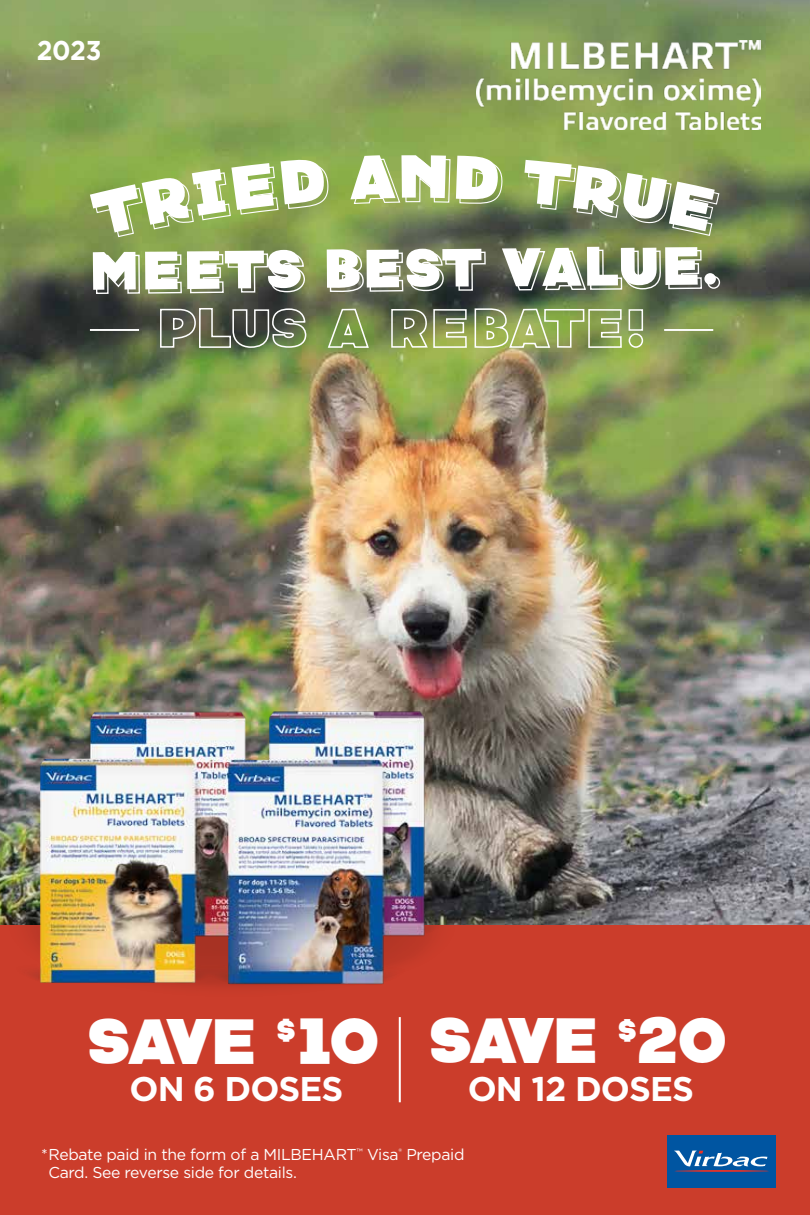
<style>
.page{position:relative;width:810px;height:1215px;background:#fff}
.page>*{position:absolute;margin:0;border:0;box-sizing:border-box;transform-origin:0 0}
.t1{font:48.15px "Neretto Sans";color:#fff}
.t2{font:47.25px "Neretto Sans";letter-spacing:-.1em;color:#fff}
.t3{font:700 34.2px "Gotham";letter-spacing:-.025em;color:#fff}
.t4{font:700 27.22px "Gotham";color:#fff;scale:.93 1}
.t5{font:20.7px "Neretto Sans";color:#fff}
.t6{font:20.25px "Neretto Sans";color:#fff}
.t7{font:15.75px/18px "Gotham";letter-spacing:-.02em;color:#fff}
</style>
<div class="page">
<img style="left:0;top:0;width:810px;height:926px">
<div style="left:0;top:926px;width:810px;height:289px;background:#cb3d2b"></div>
<div style="left:667px;top:1135px;width:109px;height:53px;background:#0055a1"></div>
<hr style="left:674px;top:1170px;width:95px;height:2px;background:#ee3124;border-radius:50%">
<svg style="left:674px;top:1151px;width:94px;height:16px"></svg>
<img style="left:476px;top:40px;width:285px;height:90px">
<hr style="left:90px;top:329px;width:49px;height:2px;background:#fff">
<svg style="left:281px;top:155px;width:44px;height:3px"></svg>
<svg style="left:350px;top:155px;width:96px;height:3px"></svg>
<svg style="left:456px;top:155px;width:43px;height:3px"></svg>
<svg style="left:93px;top:158px;width:627px;height:80px"></svg>
<svg style="left:93px;top:252px;width:2px;height:38px"></svg>
<svg style="left:502px;top:247px;width:156px;height:2px"></svg>
<svg style="left:665px;top:247px;width:33px;height:2px"></svg>
<img style="left:95px;top:249px;width:626px;height:351px">
<img style="left:0;top:847px;width:471px;height:79px">
<img style="left:11px;top:683px;width:446px;height:304px">
<hr style="left:399px;top:1017px;width:2px;height:85px;background:#fff">
<h3 class="t4" style="left:37px;top:32px;width:71px">2023</h3>
<h2 class="t2" style="left:86px;top:1020px;width:176px">SAVE</h2>
<h3 class="t5" style="left:277px;top:1021px;width:21px">$</h3>
<h1 class="t1" style="left:294px;top:1019px;width:88px">10</h1>
<h3 class="t3" style="left:129px;top:1066px;width:216px">ON 6 DOSES</h3>
<h2 class="t2" style="left:427px;top:1019px;width:176px">SAVE</h2>
<p class="t6" style="left:618px;top:1021px;width:20px">$</p>
<h2 class="t2" style="left:635px;top:1019px;width:94px">20</h2>
<h3 class="t3" style="left:468px;top:1066px;width:228px">ON 12 DOSES</h3>
<p class="t7" style="left:48px;top:1145px;width:418px;text-indent:-7px">*Rebate paid in the form of a MILBEHART<sup>™</sup> Visa<sup>®</sup> Prepaid<br>Card. See reverse side for details.</p>
</div>
